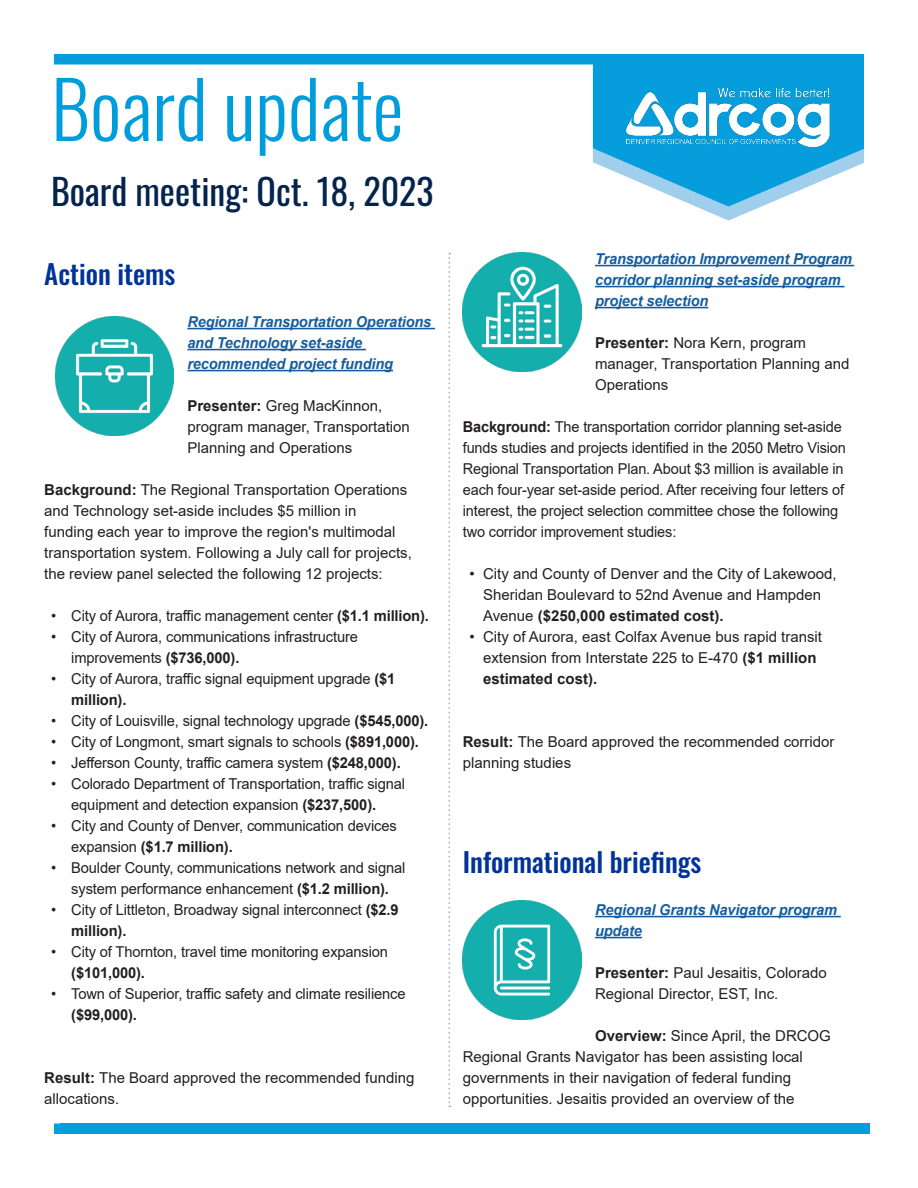
<style>
.page{position:relative;width:918px;height:1188px;background:#fff}
.page>*{position:absolute;margin:0;border:0;box-sizing:border-box;transform-origin:0 0}
.Cover_title{font:300 78px "Oswald";color:#009ddc}
.Date{font:36px "Oswald";color:#04244d}
.Heading_1{font:500 27px "Oswald";color:#039}
.t1{font:15px/21px "Arial";letter-spacing:-.01em;color:#231f20}
.t2{font:italic 700 15px/21px "Arial";letter-spacing:-.01em;color:#175d9e}
.s1{font-weight:700}
</style>
<div class="page">
<hr style="left:187px;top:328px;width:248px;height:1px;background:#175d9e">
<hr style="left:187px;top:349px;width:179px;height:1px;background:#175d9e">
<hr style="left:187px;top:370px;width:206px;height:1px;background:#175d9e">
<hr style="left:595px;top:265px;width:259px;height:1px;background:#175d9e">
<hr style="left:595px;top:286px;width:250px;height:1px;background:#175d9e">
<hr style="left:595px;top:307px;width:113px;height:1px;background:#175d9e">
<hr style="left:595px;top:916px;width:246px;height:1px;background:#175d9e">
<hr style="left:595px;top:937px;width:47px;height:1px;background:#175d9e">
<svg style="left:449px;top:253px;width:1px;height:854px"></svg>
<img style="left:463px;top:253px;width:119px;height:118px">
<div style="left:54px;top:54px;width:810px;height:11px;background:#069ddc"></div>
<svg style="left:593px;top:65px;width:271px;height:156px"></svg>
<img style="left:627px;top:87px;width:203px;height:60px">
<img style="left:55px;top:317px;width:119px;height:118px">
<img style="left:463px;top:901px;width:119px;height:119px">
<div style="left:60px;top:1123px;width:810px;height:11px;background:#069ddc"></div>
<p class="Cover_title" style="left:51px;top:40px;width:354px">Board update</p>
<p class="Date" style="left:51px;top:159px;width:384px">Board meeting: Oct. 18, 2023</p>
<h1 class="Heading_1" style="left:44px;top:260px;width:133px">Action items</h1>
<p class="t2" style="left:187px;top:312px;width:245px">Regional Transportation Operations and Technology set-aside recommended project funding</p>
<p class="t1" style="left:187px;top:395px;width:224px"><span class="s1">Presenter:</span> Greg MacKinnon, program manager, Transportation<br>Planning and Operations</p>
<p class="t1" style="left:44px;top:479px;width:369px"><span class="s1">Background:</span> The Regional Transportation Operations and Technology set-aside includes $5 million in<br>funding each year to improve the region's multimodal transportation system. Following a July call for projects, the review panel selected the following 12 projects:</p>
<p class="t1" style="left:51px;top:605px;width:379px">• City of Aurora, traffic management center <span class="s1">($1.1 million).</span></p>
<p class="t1" style="left:71px;top:626px;width:288px;text-indent:-20px">• City of Aurora, communications infrastructure improvements <span class="s1">($736,000).</span></p>
<p class="t1" style="left:71px;top:668px;width:326px;text-indent:-20px">• City of Aurora, traffic signal equipment upgrade <span class="s1">($1 million).</span></p>
<p class="t1" style="left:51px;top:710px;width:379px">• City of Louisville, signal technology upgrade <span class="s1">($545,000).</span></p>
<p class="t1" style="left:51px;top:731px;width:369px">• City of Longmont, smart signals to schools <span class="s1">($891,000).</span></p>
<p class="t1" style="left:51px;top:752px;width:351px">• Jefferson County, traffic camera system <span class="s1">($248,000).</span></p>
<p class="t1" style="left:51px;top:773px;width:356px;text-align:center">• Colorado Department of Transportation, traffic signal equipment and detection expansion <span class="s1">($237,500).</span></p>
<p class="t1" style="left:71px;top:815px;width:327px;text-indent:-20px">• City and County of Denver, communication devices expansion <span class="s1">($1.7 million).</span></p>
<p class="t1" style="left:51px;top:857px;width:356px;text-align:center">• Boulder County, communications network and signal system performance enhancement <span class="s1">($1.2 million).</span></p>
<p class="t1" style="left:71px;top:899px;width:329px;text-indent:-20px">• City of Littleton, Broadway signal interconnect <span class="s1">($2.9 million).</span></p>
<p class="t1" style="left:71px;top:941px;width:318px;text-indent:-20px">• City of Thornton, travel time monitoring expansion <span class="s1">($101,000).</span></p>
<p class="t1" style="left:71px;top:983px;width:336px;text-indent:-20px">• Town of Superior, traffic safety and climate resilience <span class="s1">($99,000).</span></p>
<p class="t1" style="left:44px;top:1067px;width:372px"><span class="s1">Result:</span> The Board approved the recommended funding allocations.</p>
<p class="t2" style="left:595px;top:249px;width:258px">Transportation Improvement Program corridor planning set-aside program project selection</p>
<p class="t1" style="left:595px;top:332px;width:256px"><span class="s1">Presenter:</span> Nora Kern, program manager, Transportation Planning and<br>Operations</p>
<p class="t1" style="left:463px;top:416px;width:385px"><span class="s1">Background:</span> The transportation corridor planning set-aside funds studies and projects identified in the 2050 Metro Vision Regional Transportation Plan. About $3 million is available in each four-year set-aside period. After receiving four letters of interest, the project selection committee chose the following two corridor improvement studies:</p>
<p class="t1" style="left:483px;top:563px;width:355px;text-indent:-14px">• City and County of Denver and the City of Lakewood,<br>Sheridan Boulevard to 52nd Avenue and Hampden<br>Avenue <span class="s1">($250,000 estimated cost).</span></p>
<p class="t1" style="left:483px;top:626px;width:341px;text-indent:-14px">• City of Aurora, east Colfax Avenue bus rapid transit extension from Interstate 225 to E-470 <span class="s1">($1 million estimated cost).</span></p>
<p class="t1" style="left:463px;top:731px;width:373px"><span class="s1">Result:</span> The Board approved the recommended corridor planning studies</p>
<h1 class="Heading_1" style="left:463px;top:848px;width:240px">Informational briefings</h1>
<p class="t2" style="left:595px;top:900px;width:243px">Regional Grants Navigator program update</p>
<p class="t1" style="left:595px;top:962px;width:233px"><span class="s1">Presenter:</span> Paul Jesaitis, Colorado<br>Regional Director, EST, Inc.</p>
<p class="t1" style="left:463px;top:1025px;width:370px;text-indent:132px"><span class="s1">Overview:</span> Since April, the DRCOG Regional Grants Navigator has been assisting local governments in their navigation of federal funding opportunities. Jesaitis provided an overview of the</p>
</div>
